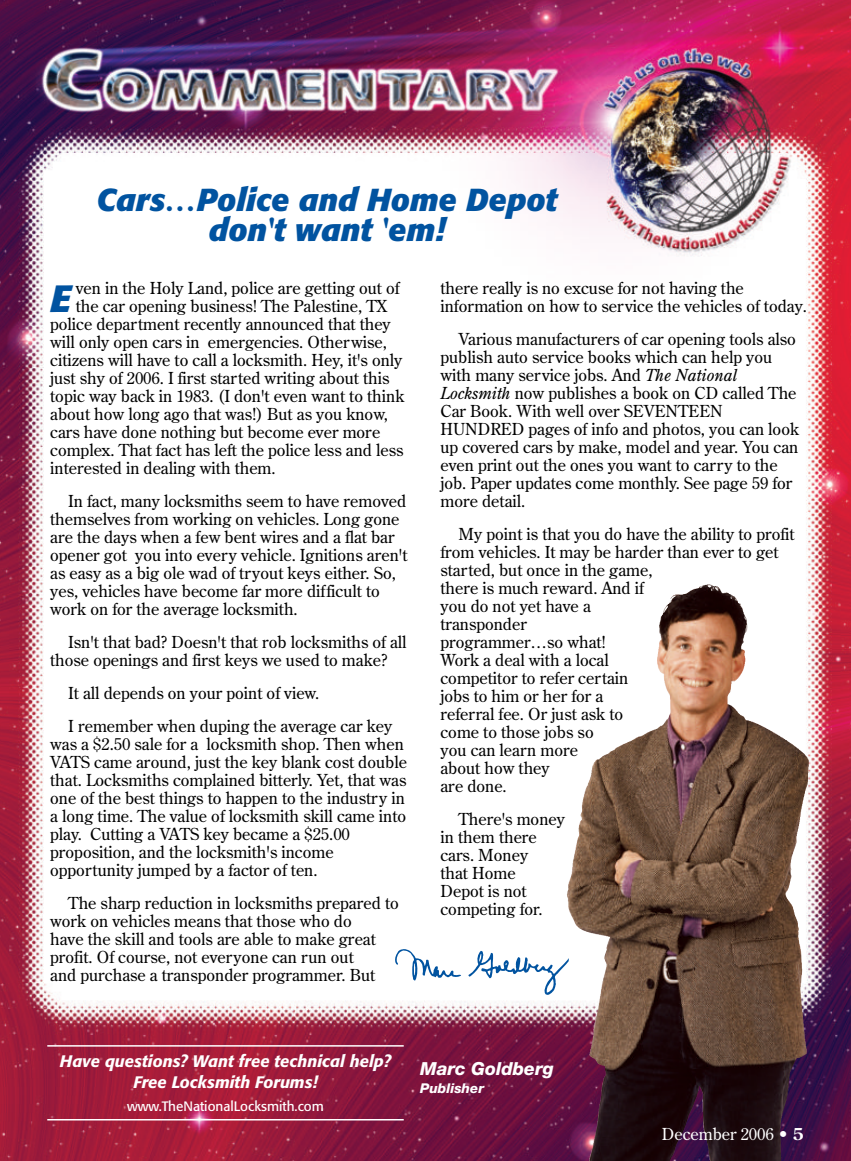
<style>
.page{position:relative;width:851px;height:1161px;background:#fff}
.page>*{position:absolute;margin:0;border:0;box-sizing:border-box;transform-origin:0 0}
.t1{font:italic 700 37.65px "Formata";color:#0153a0}
.t2{font:italic 700 31.5px/30px "Formata";color:#0153a0;text-align:center}
.t3{font:italic 800 18px "Helvetica Neue";color:#fff}
.t4{font:16.5px/18px "Century Old Style";color:#000}
.t5{font:italic 500 16.5px/20.7px "Formata";color:#fff;text-align:center}
.t6{font:16.5px "Century Old Style";color:#fff}
.t7{font:13.5px "Formata";color:#fff}
.t8{font:italic 800 13.5px "Helvetica Neue";color:#fff}
.s1{font-style:italic}
.s2{font-weight:700}
</style>
<div class="page">
<img style="left:0;top:0;width:850px;height:1161px">
<h2 class="t2" style="left:96px;top:187px;width:462px">Cars…Police and Home Depot don't want 'em!</h2>
<h1 class="t1" style="left:50px;top:282px;width:23px">E</h1>
<p class="t4" style="left:76px;top:281px;width:325px">ven in the Holy Land, police are getting out of</p>
<p class="t4" style="left:76px;top:299px;width:313px">the car opening business! The Palestine, TX</p>
<p class="t4" style="left:50px;top:317px;width:342px">police department recently announced that they</p>
<p class="t4" style="left:50px;top:335px;width:338px">will only open cars in emergencies. Otherwise,</p>
<p class="t4" style="left:50px;top:353px;width:354px">citizens will have to call a locksmith. Hey, it's only</p>
<p class="t4" style="left:50px;top:371px;width:341px">just shy of 2006. I first started writing about this</p>
<p class="t4" style="left:50px;top:389px;width:356px">topic way back in 1983. (I don't even want to think</p>
<p class="t4" style="left:50px;top:407px;width:339px">about how long ago that was!) But as you know,</p>
<p class="t4" style="left:50px;top:425px;width:331px">cars have done nothing but become ever more</p>
<p class="t4" style="left:50px;top:443px;width:355px">complex. That fact has left the police less and less</p>
<p class="t4" style="left:50px;top:461px;width:227px">interested in dealing with them.</p>
<p class="t4" style="left:50px;top:494px;width:359px;text-indent:18px">In fact, many locksmiths seem to have removed themselves from working on vehicles. Long gone are the days when a few bent wires and a flat bar opener got you into every vehicle. Ignitions aren't as easy as a big ole wad of tryout keys either. So, yes, vehicles have become far more difficult to work on for the average locksmith.</p>
<p class="t4" style="left:50px;top:635px;width:358px;text-indent:18px">Isn't that bad? Doesn't that rob locksmiths of all those openings and first keys we used to make?</p>
<p class="t4" style="left:68px;top:679px;width:325px;line-height:33.2px">It all depends on your point of view.<br>I remember when duping the average car key</p>
<p class="t4" style="left:50px;top:737px;width:358px">was a $2.50 sale for a locksmith shop. Then when VATS came around, just the key blank cost double that. Locksmiths complained bitterly. Yet, that was one of the best things to happen to the industry in a long time. The value of locksmith skill came into play. Cutting a VATS key became a $25.00 proposition, and the locksmith's income opportunity jumped by a factor of ten.</p>
<p class="t4" style="left:50px;top:896px;width:350px;text-indent:18px">The sharp reduction in locksmiths prepared to work on vehicles means that those who do<br>have the skill and tools are able to make great profit. Of course, not everyone can run out<br>and purchase a transponder programmer. But</p>
<p class="t4" style="left:440px;top:281px;width:368px">there really is no excuse for not having the information on how to service the vehicles of today.</p>
<p class="t4" style="left:440px;top:332px;width:360px;text-indent:18px">Various manufacturers of car opening tools also publish auto service books which can help you with many service jobs. And <span class="s1">The National Locksmith</span> now publishes a book on CD called The Car Book. With well over SEVENTEEN HUNDRED pages of info and photos, you can look up covered cars by make, model and year. You can even print out the ones you want to carry to the job. Paper updates come monthly. See page 59 for more detail.</p>
<p class="t4" style="left:440px;top:527px;width:355px;text-indent:18px">My point is that you do have the ability to profit from vehicles. It may be harder than ever to get started, but once in the game,<br>there is much reward. And if<br>you do not yet have a<br>transponder<br>programmer…so what!<br>Work a deal with a local<br>competitor to refer certain<br>jobs to him or her for a<br>referral fee. Or just ask to<br>come to those jobs so<br>you can learn more<br>about how they<br>are done.</p>
<p class="t4" style="left:440px;top:812px;width:126px;text-indent:18px">There's money in them there cars. Money<br>that Home<br>Depot is not competing for.</p>
<p class="t5" style="left:60px;top:1053px;width:332px">Have questions? Want free technical help?<br>Free Locksmith Forums!</p>
<p class="t7" style="left:127px;top:1100px;width:198px">www.TheNationalLocksmith.com</p>
<p class="t3" style="left:420px;top:1062px;width:135px">Marc Goldberg</p>
<p class="t8" style="left:420px;top:1083px;width:65px">Publisher</p>
<p class="t6" style="left:661px;top:1128px;width:143px">December 2006 • <span class="s2">5</span></p>
</div>
